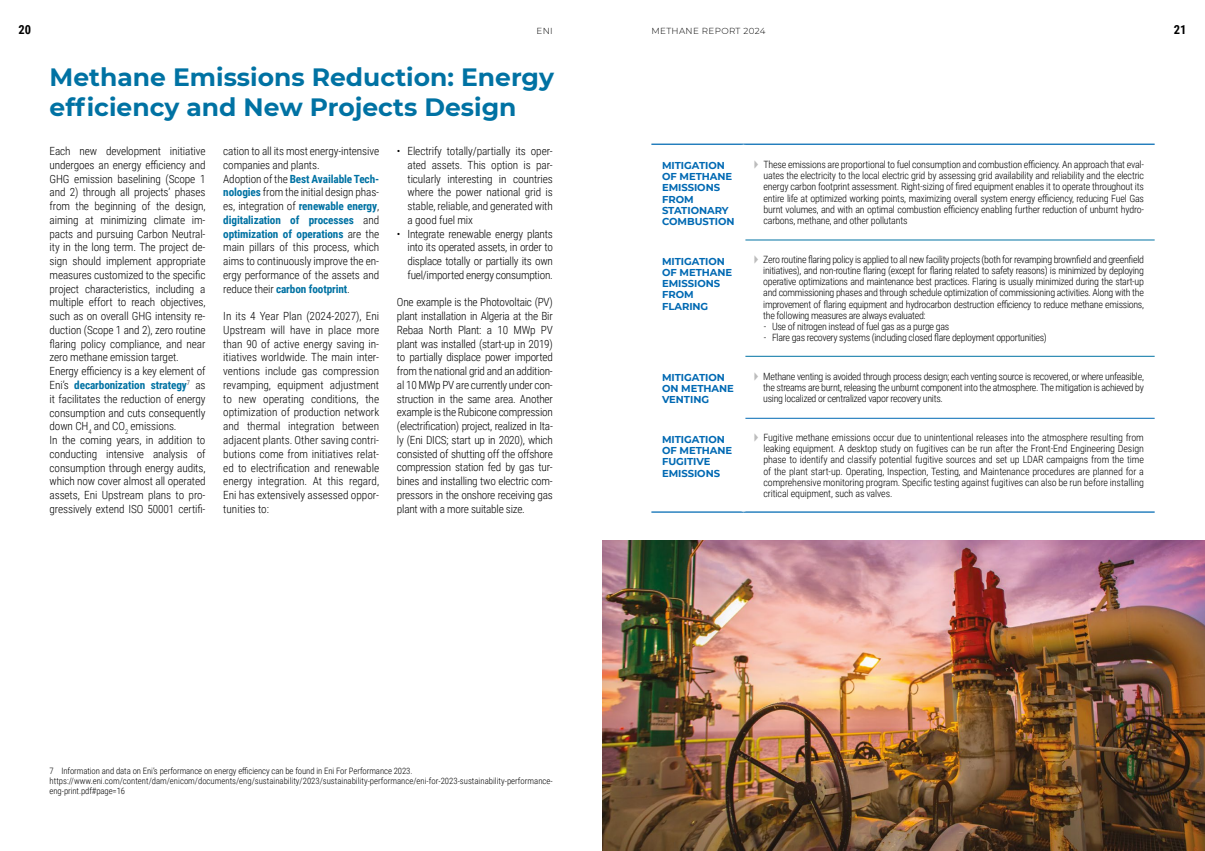
<style>
.page{position:relative;width:1205px;height:851px;background:#fff}
.page>*{position:absolute;margin:0;border:0;box-sizing:border-box;transform-origin:0 0}
.t1{font:700 25px/30px "Montserrat";color:#0072a3}
.t2{font:700 12.5px "Roboto Condensed";color:#000}
.t3{font:300 11.25px/13.8px "Roboto Condensed";letter-spacing:-.01em;color:#000;text-align:justify}
.t4{font:300 10px/11.2px "Roboto Condensed";letter-spacing:-.03em;color:#000;text-align:justify}
.t5{font:700 10px/11.2px "Montserrat";letter-spacing:-.005em;color:#0069b3}
.t6{font:300 8.75px/10px "Roboto Condensed";color:#000}
.t7{font:300 8.75px "Montserrat";letter-spacing:.04em;color:#000}
.s1{font-weight:700;color:#0072a3}
.s2{color:#bcbcbc}
</style>
<div class="page">
<hr style="left:651px;top:144px;width:92px;height:1px;background:#0069b3">
<hr style="left:743px;top:144px;width:411px;height:1px;background:#0069b3">
<hr style="left:651px;top:511px;width:92px;height:1px;background:#0069b3">
<hr style="left:743px;top:511px;width:411px;height:1px;background:#0069b3">
<hr style="left:745px;top:418px;width:409px;height:1px;background:#0069b3">
<hr style="left:745px;top:356px;width:409px;height:1px;background:#0072a3">
<hr style="left:745px;top:240px;width:409px;height:1px;background:#0072a3">
<img style="left:602px;top:540px;width:603px;height:310px">
<p class="t2" style="left:18px;top:21px;width:14px">20</p>
<p class="t7" style="left:536px;top:25px;width:18px">ENI</p>
<p class="t7" style="left:651px;top:25px;width:116px">METHANE REPORT 2024</p>
<p class="t2" style="left:1174px;top:21px;width:14px">21</p>
<h1 class="t1" style="left:50px;top:61px;width:506px">Methane Emissions Reduction: Energy efficiency and New Projects Design</h1>
<p class="t3" style="left:50px;top:144px;width:157px;text-align:left">Each new development initiative undergoes an energy efficiency and GHG emission baselining (Scope 1 and 2) through all projects’ phases from the beginning of the design, aiming at minimizing climate im&shy;pacts and pursuing Carbon Neutral&shy;ity in the long term. The project de&shy;sign should implement appropriate measures customized to the specific project characteristics, including a multiple effort to reach objectives, such as on overall GHG intensity re&shy;duction (Scope 1 and 2), zero routine flaring policy compliance, and near zero methane emission target.<br>Energy efficiency is a key element of Eni’s <span class="s1">decarbonization strategy</span><sup>7</sup> as it facilitates the reduction of energy consumption and cuts consequently down CH<sub>4</sub> and CO<sub>2</sub> emissions.<br>In the coming years, in addition to conducting intensive analysis of consumption through energy audits, which now cover almost all operated assets, Eni Upstream plans to pro&shy;gressively extend ISO 50001 certifi-</p>
<p class="t3" style="left:223px;top:144px;width:157px;text-align:left">cation to all its most energy-intensive companies and plants.<br>Adoption of the <span class="s1">Best Available Tech&shy;nologies</span> from the initial design phas&shy;es, integration of <span class="s1">renewable energy</span>, <span class="s1">digitalization of processes</span> and <span class="s1">optimization of operations</span> are the main pillars of this process, which aims to continuously improve the en&shy;ergy performance of the assets and reduce their <span class="s1">carbon footprint</span>.</p>
<p class="t3" style="left:408px;top:144px;width:147px;text-indent:-11px">• Electrify totally/partially its oper&shy;ated assets. This option is par&shy;ticularly interesting in countries where the power national grid is stable, reliable, and generated with a good fuel mix</p>
<p class="t3" style="left:408px;top:226px;width:147px;text-indent:-11px">• Integrate renewable energy plants into its operated assets, in order to displace totally or partially its own fuel/imported energy consumption.</p>
<p class="t3" style="left:397px;top:295px;width:157px">One example is the Photovoltaic (PV) plant installation in Algeria at the Bir Rebaa North Plant: a 10 MWp PV plant was installed (start-up in 2019) to partially displace power imported from the national grid and an addition&shy;al 10 MWp PV are currently under con&shy;struction in the same area. Another example is the Rubicone compression (electrification) project, realized in Ita&shy;ly (Eni DICS; start up in 2020), which consisted of shutting off the offshore compression station fed by gas tur&shy;bines and installing two electric com&shy;pressors in the onshore receiving gas plant with a more suitable size.</p>
<p class="t5" style="left:662px;top:159px;width:74px">MITIGATION<br>OF METHANE<br>EMISSIONS<br>FROM<br>STATIONARY<br>COMBUSTION</p>
<p class="t4" style="left:763px;top:158px;width:382px;text-indent:-9px"><span class="s2">◆</span> These emissions are proportional to fuel consumption and combustion efficiency. An approach that eval&shy;uates the electricity to the local electric grid by assessing grid availability and reliability and the electric energy carbon footprint assessment. Right-sizing of fired equipment enables it to operate throughout its entire life at optimized working points, maximizing overall system energy efficiency, reducing Fuel Gas burnt volumes, and with an optimal combustion efficiency enabling further reduction of unburnt hydro&shy;carbons, methane, and other pollutants</p>
<p class="t5" style="left:662px;top:255px;width:72px">MITIGATION<br>OF METHANE<br>EMISSIONS<br>FROM<br>FLARING</p>
<p class="t4" style="left:763px;top:253px;width:382px;text-indent:-9px"><span class="s2">◆</span> Zero routine flaring policy is applied to all new facility projects (both for revamping brownfield and greenfield initiatives), and non-routine flaring (except for flaring related to safety reasons) is minimized by deploying operative optimizations and maintenance best practices. Flaring is usually minimized during the start-up and commissioning phases and through schedule optimization of commissioning activities. Along with the improvement of flaring equipment and hydrocarbon destruction efficiency to reduce methane emissions, the following measures are always evaluated:</p>
<p class="t4" style="left:764px;top:320px;width:187px">- Use of nitrogen instead of fuel gas as a purge gas</p>
<p class="t4" style="left:764px;top:332px;width:284px">- Flare gas recovery systems (including closed flare deployment opportunities)</p>
<p class="t5" style="left:662px;top:371px;width:73px">MITIGATION<br>ON METHANE<br>VENTING</p>
<p class="t4" style="left:763px;top:370px;width:382px;text-indent:-9px"><span class="s2">◆</span> Methane venting is avoided through process design; each venting source is recovered, or where unfeasible, the streams are burnt, releasing the unburnt component into the atmosphere. The mitigation is achieved by using localized or centralized vapor recovery units.</p>
<p class="t5" style="left:662px;top:433px;width:72px">MITIGATION<br>OF METHANE<br>FUGITIVE<br>EMISSIONS</p>
<p class="t4" style="left:763px;top:431px;width:382px;text-indent:-9px"><span class="s2">◆</span> Fugitive methane emissions occur due to unintentional releases into the atmosphere resulting from leaking equipment. A desktop study on fugitives can be run after the Front-End Engineering Design phase to identify and classify potential fugitive sources and set up LDAR campaigns from the time of the plant start-up. Operating, Inspection, Testing, and Maintenance procedures are planned for a comprehensive monitoring program. Specific testing against fugitives can also be run before installing critical equipment, such as valves.</p>
<p class="t3" style="left:223px;top:309px;width:157px">In its 4 Year Plan (2024-2027), Eni Upstream will have in place more than 90 of active energy saving in&shy;itiatives worldwide. The main inter&shy;ventions include gas compression revamping, equipment adjustment to new operating conditions, the optimization of production network and thermal integration between adjacent plants. Other saving contri&shy;butions come from initiatives relat&shy;ed to electrification and renewable energy integration. At this regard, Eni has extensively assessed oppor&shy;tunities to:</p>
<p class="t6" style="left:50px;top:765px;width:505px">7 Information and data on Eni’s performance on energy efficiency can be found in Eni For Performance 2023. https://www.eni.com/content/dam/enicom/documents/eng/sustainability/2023/sustainability-performance/eni-for-2023-sustainability-performance&shy;eng-print.pdf#page=16</p>
</div>
